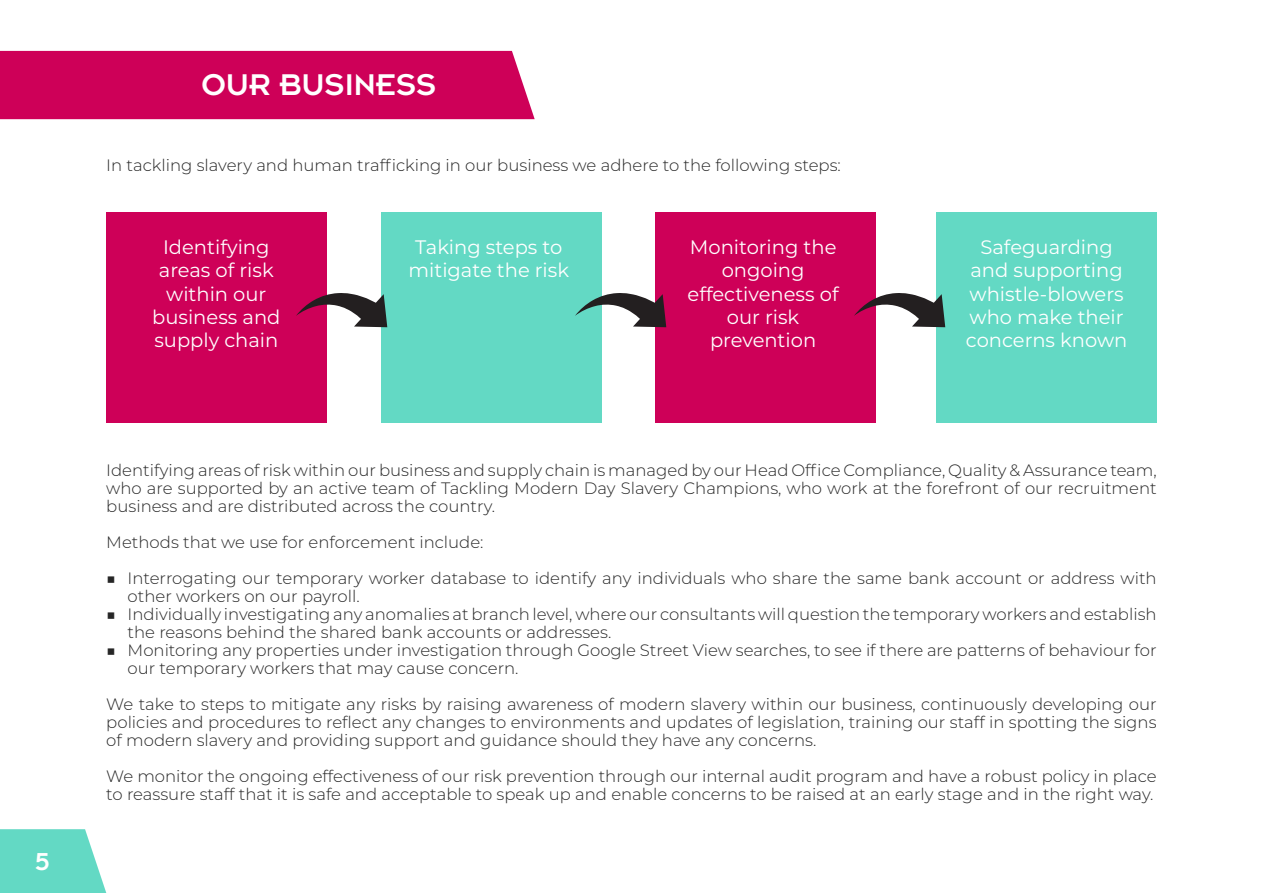
<style>
.page{position:relative;width:1263px;height:893px;background:#fff}
.page>*{position:absolute;margin:0;border:0;box-sizing:border-box;transform-origin:0 0}
.t1{font:33px "Insignia";color:#fff}
.t2{font:27px "Insignia";color:#fff}
.t3{font:19.5px/23.4px "Montserrat";color:#fff;text-align:center}
.t4{font:300 16.5px/18px "Montserrat";color:#262626}
</style>
<div class="page">
<div style="left:0;top:50px;width:535px;height:70px;background:#ce0058"></div>
<svg style="left:0;top:829px;width:106px;height:64px;background:#72dcc9"></svg>
<div style="left:106px;top:213px;width:220px;height:210px;background:#ce0058"></div>
<div style="left:381px;top:213px;width:220px;height:210px;background:#63d9c4"></div>
<div style="left:656px;top:213px;width:220px;height:210px;background:#ce0058"></div>
<div style="left:936px;top:213px;width:221px;height:210px;background:#63d9c4"></div>
<svg style="left:296px;top:293px;width:91px;height:34px"></svg>
<svg style="left:575px;top:293px;width:91px;height:34px"></svg>
<svg style="left:854px;top:293px;width:91px;height:34px"></svg>
<h2 class="t2" style="left:35px;top:847px;width:16px">5</h2>
<h1 class="t1" style="left:201px;top:68px;width:236px">OUR BUSINESS</h1>
<p class="t4" style="left:106px;top:156px;width:736px">In tackling slavery and human trafficking in our business we adhere to the following steps:</p>
<p class="t3" style="left:152px;top:234px;width:130px">Identifying areas of risk within our business and supply chain</p>
<p class="t3" style="left:408px;top:234px;width:162px">Taking steps to mitigate the risk</p>
<p class="t3" style="left:688px;top:234px;width:152px">Monitoring the ongoing effectiveness of our risk prevention</p>
<p class="t3" style="left:966px;top:234px;width:163px">Safeguarding and supporting whistle-blowers who make their concerns known</p>
<p class="t4" style="left:106px;top:460px;width:1052px;text-align:justify">Identifying areas of risk within our business and supply chain is managed by our Head Office Compliance, Quality &amp; Assurance team, who are supported by an active team of Tackling Modern Day Slavery Champions, who work at the forefront of our recruitment business and are distributed across the country.</p>
<p class="t4" style="left:106px;top:532px;width:379px">Methods that we use for enforcement include:</p>
<p class="t4" style="left:128px;top:568px;width:1031px;text-indent:-21px">■ Interrogating our temporary worker database to identify any individuals who share the same bank account or address with other workers on our payroll.</p>
<p class="t4" style="left:128px;top:604px;width:1031px;text-indent:-21px">■ Individually investigating any anomalies at branch level, where our consultants will question the temporary workers and establish the reasons behind the shared bank accounts or addresses.</p>
<p class="t4" style="left:128px;top:640px;width:1030px;text-indent:-21px">■ Monitoring any properties under investigation through Google Street View searches, to see if there are patterns of behaviour for our temporary workers that may cause concern.</p>
<p class="t4" style="left:106px;top:694px;width:1052px;text-align:justify">We take to steps to mitigate any risks by raising awareness of modern slavery within our business, continuously developing our policies and procedures to reflect any changes to environments and updates of legislation, training our staff in spotting the signs of modern slavery and providing support and guidance should they have any concerns.</p>
<p class="t4" style="left:106px;top:766px;width:1052px">We monitor the ongoing effectiveness of our risk prevention through our internal audit program and have a robust policy in place to reassure staff that it is safe and acceptable to speak up and enable concerns to be raised at an early stage and in the right way.</p>
</div>
